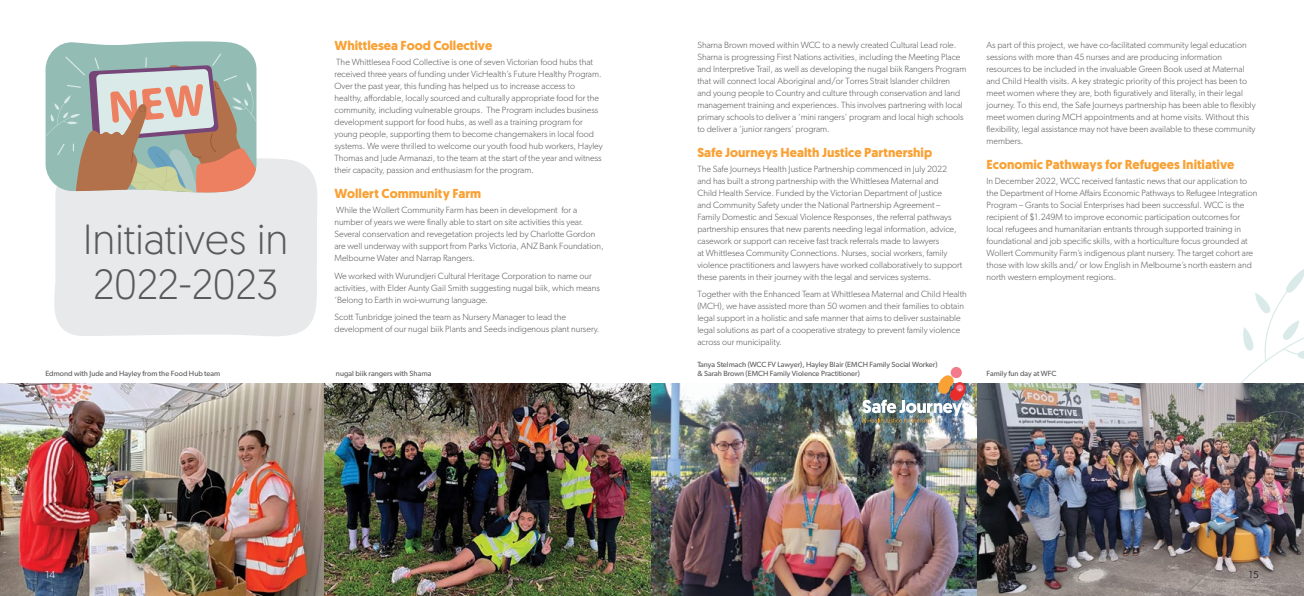
<style>
.page{position:relative;width:1304px;height:596px;background:#fff}
.page>*{position:absolute;margin:0;border:0;box-sizing:border-box;transform-origin:0 0}
.t1{font:300 42px/45px "Geomanist";color:#58595b}
.t2{font:700 13px "Geomanist";color:#f9a134}
.t3{font:300 10px "Gibson";color:#fff}
.t4{font:300 10px "Gibson";color:#000}
.t5{font:300 9px/12px "Gibson";color:#58595b}
.t6{font:7.5px/9px "Gibson";color:#58595b}
</style>
<div class="page">
<svg style="left:1241px;top:269px;width:63px;height:114px"></svg>
<div style="left:54px;top:156px;width:263px;height:180px;background:#e8e9ea"></div>
<img style="left:0;top:383px;width:1304px;height:212px">
<div style="left:951px;top:367px;width:11px;height:11px;background:#f37a8a;border-radius:50%"></div>
<img style="left:862px;top:374px;width:107px;height:49px">
<svg style="left:51px;top:41px;width:205px;height:152px;fill:#93bcb5"></svg>
<svg style="left:46px;top:53px;width:210px;height:139px;background:#b2ab9e"></svg>
<h1 class="t1" style="left:83px;top:215px;width:207px">Initiatives in<br>2022-2023</h1>
<h2 class="t2" style="left:334px;top:38px;width:159px">Whittlesea Food Collective</h2>
<p class="t5" style="left:334px;top:56px;width:270px">The Whittlesea Food Collective is one of seven Victorian food hubs that received three years of funding under VicHealth’s Future Healthy Program.<br>Over the past year, this funding has helped us to increase access to healthy, affordable, locally sourced and culturally appropriate food for the community, including vulnerable groups. The Program includes business development support for food hubs, as well as a training program for young people, supporting them to become changemakers in local food systems. We were thrilled to welcome our youth food hub workers, Hayley Thomas and Jude Armanazi, to the team at the start of the year and witness their capacity, passion and enthusiasm for the program.</p>
<h2 class="t2" style="left:334px;top:186px;width:148px">Wollert Community Farm</h2>
<p class="t5" style="left:334px;top:203px;width:271px">While the Wollert Community Farm has been in development for a number of years we were finally able to start on site activities this year.<br>Several conservation and revegetation projects led by Charlotte Gordon are well underway with support from Parks Victoria, ANZ Bank Foundation, Melbourne Water and Narrap Rangers.</p>
<p class="t5" style="left:334px;top:269px;width:267px">We worked with Wurundjeri Cultural Heritage Corporation to name our activities, with Elder Aunty Gail Smith suggesting nugal biik, which means ‘Belong to Earth in woi-wurrung language.</p>
<p class="t5" style="left:334px;top:311px;width:266px">Scott Tunbridge joined the team as Nursery Manager to lead the development of our nugal biik Plants and Seeds indigenous plant nursery.</p>
<p class="t5" style="left:697px;top:38px;width:271px">Sharna Brown moved within WCC to a newly created Cultural Lead role.<br>Sharna is progressing First Nations activities, including the Meeting Place and Interpretive Trail, as well as developing the nugal biik Rangers Program that will connect local Aboriginal and/or Torres Strait Islander children<br>and young people to Country and culture through conservation and land management training and experiences. This involves partnering with local primary schools to deliver a ‘mini rangers’ program and local high schools to deliver a ‘junior rangers’ program.</p>
<h2 class="t2" style="left:697px;top:144px;width:236px">Safe Journeys Health Justice Partnership</h2>
<p class="t5" style="left:697px;top:162px;width:267px">The Safe Journeys Health Justice Partnership commenced in July 2022 and has built a strong partnership with the Whittlesea Maternal and<br>Child Health Service. Funded by the Victorian Department of Justice<br>and Community Safety under the National Partnership Agreement – Family Domestic and Sexual Violence Responses, the referral pathways partnership ensures that new parents needing legal information, advice, casework or support can receive fast track referrals made to lawyers<br>at Whittlesea Community Connections. Nurses, social workers, family violence practitioners and lawyers have worked collaboratively to support these parents in their journey with the legal and services systems.</p>
<p class="t5" style="left:697px;top:288px;width:271px">Together with the Enhanced Team at Whittlesea Maternal and Child Health (MCH), we have assisted more than 50 women and their families to obtain legal support in a holistic and safe manner that aims to deliver sustainable legal solutions as part of a cooperative strategy to prevent family violence across our municipality.</p>
<p class="t5" style="left:986px;top:38px;width:271px">As part of this project, we have co-facilitated community legal education sessions with more than 45 nurses and are producing information resources to be included in the invaluable Green Book used at Maternal and Child Health visits. A key strategic priority of this project has been to meet women where they are, both figuratively and literally, in their legal journey. To this end, the Safe Journeys partnership has been able to flexibly meet women during MCH appointments and at home visits. Without this flexibility, legal assistance may not have been available to these community members.</p>
<h2 class="t2" style="left:986px;top:156px;width:250px">Economic Pathways for Refugees Initiative</h2>
<p class="t5" style="left:986px;top:174px;width:272px">In December 2022, WCC received fantastic news that our application to the Department of Home Affairs Economic Pathways to Refugee Integration Program – Grants to Social Enterprises had been successful. WCC is the recipient of $1.249M to improve economic participation outcomes for local refugees and humanitarian entrants through supported training in foundational and job specific skills, with a horticulture focus grounded at Wollert Community Farm’s indigenous plant nursery. The target cohort are those with low skills and/ or low English in Melbourne’s north eastern and north western employment regions.</p>
<p class="t6" style="left:45px;top:368px;width:176px">Edmond with Jude and Hayley from the Food Hub team</p>
<p class="t6" style="left:336px;top:368px;width:97px">nugal biik rangers with Sharna</p>
<p class="t6" style="left:697px;top:359px;width:242px">Tanya Stelmach (WCC FV Lawyer), Hayley Blair (EMCH Family Social Worker) &amp; Sarah Brown (EMCH Family Violence Practitioner)</p>
<p class="t6" style="left:986px;top:368px;width:71px">Family fun day at WFC</p>
<p class="t3" style="left:45px;top:568px;width:11px">14</p>
<p class="t4" style="left:1249px;top:568px;width:11px">15</p>
</div>
